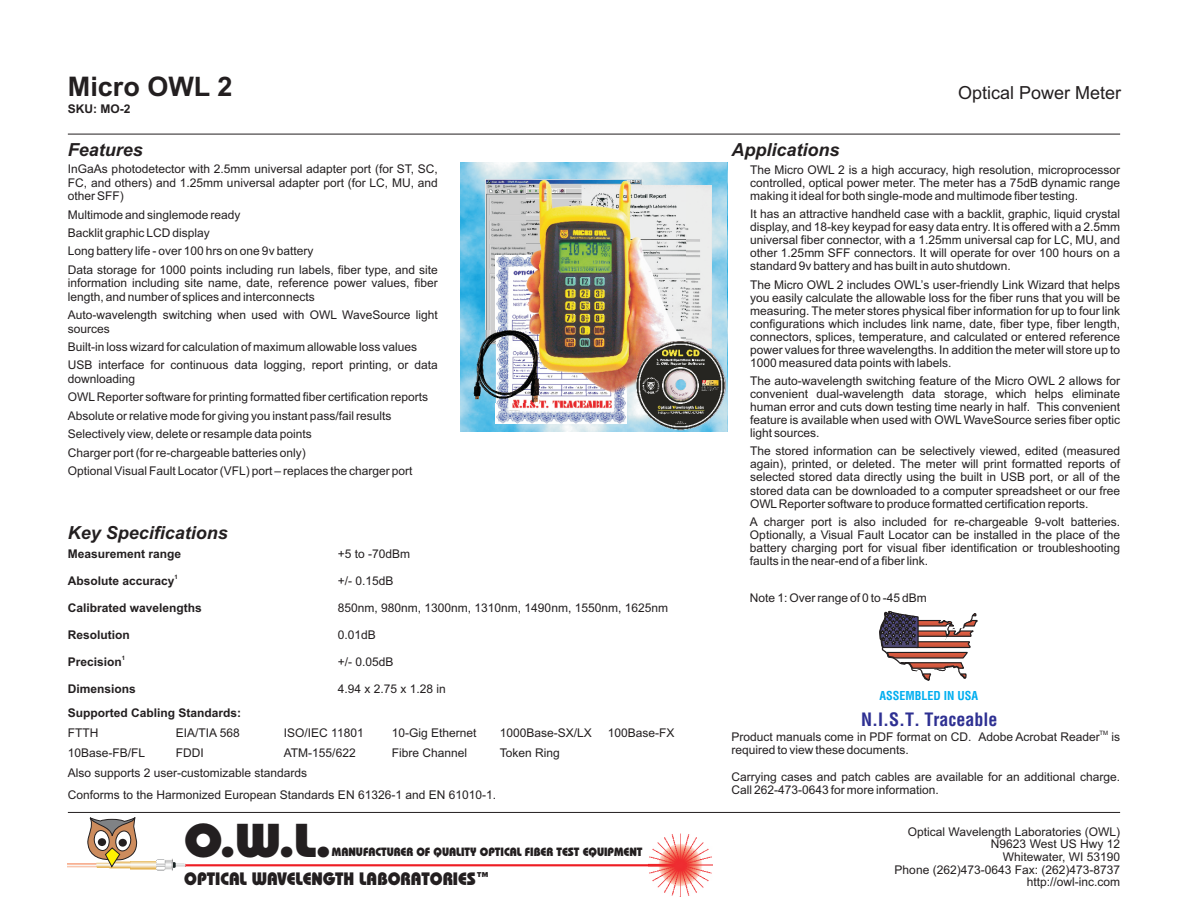
<style>
.page{position:relative;width:1188px;height:918px;background:#fff}
.page>*{position:absolute;margin:0;border:0;box-sizing:border-box;transform-origin:0 0}
.t1{font:800 47.55px "Bauhaus IT Cby BT";color:#231f20;scale:1.05 1}
.t2{font:700 27px "Arial";color:#231f20}
.t3{font:italic 700 18px "Arial";color:#231f20}
.t4{font:800 18px "Bauhaus IT Cby BT";color:#231f20;scale:.92 1}
.t5{font:18px "Arial";color:#231f20}
.t6{font:700 condensed 18px "Helvetica";color:#2e3092}
.t7{font:12px/13px "Arial";color:#231f20}
.t8{font:700 12px "Arial";color:#231f20}
.t9{font:800 12px "Bauhaus IT Cby BT";color:#231f20;scale:.92 1}
.t10{font:700 condensed 12px "Helvetica";color:#00aeef}
.t11{font:6px "Arial";color:#231f20}
.t12{font:700 6px "Arial";color:#231f20}
</style>
<div class="page">
<hr style="left:68px;top:134px;width:1052px;height:1px;background:#231f20">
<hr style="left:68px;top:812px;width:1052px;height:1px;background:#231f20">
<hr style="left:138px;top:864px;width:543px;height:2px;background:#ee1d23">
<img style="left:648px;top:834px;width:65px;height:63px">
<img style="left:68px;top:858px;width:117px;height:13px">
<svg style="left:87px;top:817px;width:50px;height:51px"></svg>
<svg style="left:460px;top:163px;width:268px;height:269px"></svg>
<img style="left:485px;top:180px;width:157px;height:151px">
<img style="left:686px;top:185px;width:26px;height:157px">
<img style="left:496px;top:255px;width:130px;height:169px">
<img style="left:526px;top:181px;width:160px;height:211px">
<img style="left:637px;top:342px;width:88px;height:88px">
<img style="left:474px;top:331px;width:65px;height:72px">
<svg style="left:879px;top:610px;width:99px;height:71px"></svg>
<h2 class="t2" style="left:68px;top:77px;width:166px">Micro OWL 2</h2>
<p class="t8" style="left:68px;top:104px;width:64px">SKU: MO-2</p>
<h3 class="t5" style="left:958px;top:85px;width:165px">Optical Power Meter</h3>
<h3 class="t3" style="left:68px;top:143px;width:77px">Features</h3>
<h3 class="t3" style="left:732px;top:143px;width:110px">Applications</h3>
<p class="t7" style="left:68px;top:164px;width:372px;text-align:justify">InGaAs photodetector with 2.5mm universal adapter port (for ST, SC, FC, and others) and 1.25mm universal adapter port (for LC, MU, and other SFF)</p>
<p class="t7" style="left:68px;top:206px;width:372px;line-height:18.5px">Multimode and singlemode ready<br>Backlit graphic LCD display<br>Long battery life - over 100 hrs on one 9v battery<br>Data storage for 1000 points including run labels, fiber type, and site</p>
<p class="t7" style="left:68px;top:278px;width:372px">information including site name, date, reference power values, fiber length, and number of splices and interconnects</p>
<p class="t7" style="left:68px;top:309px;width:372px">Auto-wavelength switching when used with OWL WaveSource light sources</p>
<p class="t7" style="left:68px;top:339px;width:372px;line-height:18.5px">Built-in loss wizard for calculation of maximum allowable loss values<br>USB interface for continuous data logging, report printing, or data</p>
<p class="t7" style="left:68px;top:371px;width:362px;line-height:18.5px">downloading<br>OWLReporter software for printing formatted fiber certification reports Absolute or relative mode for giving you instant pass/fail results Selectively view, delete or resample data points<br>Charger port (for re-chargeable batteries only)<br>Optional Visual Fault Locator (VFL) port – replaces the charger port</p>
<p class="t7" style="left:750px;top:164px;width:372px;text-align:justify">The Micro OWL 2 is a high accuracy, high resolution, microprocessor controlled, optical power meter. The meter has a 75dB dynamic range making it ideal for both single-mode and multimode fiber testing.</p>
<p class="t7" style="left:750px;top:208px;width:372px;text-align:justify">It has an attractive handheld case with a backlit, graphic, liquid crystal display, and 18-key keypad for easy data entry. It is offered with a 2.5mm universal fiber connector, with a 1.25mm universal cap for LC, MU, and other 1.25mm SFF connectors. It will operate for over 100 hours on a standard 9v battery and has built in auto shutdown.</p>
<p class="t7" style="left:750px;top:279px;width:372px;text-align:justify">The Micro OWL 2 includes OWL’s user-friendly Link Wizard that helps you easily calculate the allowable loss for the fiber runs that you will be measuring. The meter stores physical fiber information for up to four link configurations which includes link name, date, fiber type, fiber length, connectors, splices, temperature, and calculated or entered reference power values for three wavelengths. In addition the meter will store up to 1000 measured data points with labels.</p>
<p class="t7" style="left:750px;top:375px;width:372px;text-align:justify">The auto-wavelength switching feature of the Micro OWL 2 allows for convenient dual-wavelength data storage, which helps eliminate human error and cuts down testing time nearly in half. This convenient feature is available when used with OWL WaveSource series fiber optic light sources.</p>
<p class="t7" style="left:750px;top:446px;width:372px;text-align:justify">The stored information can be selectively viewed, edited (measured again), printed, or deleted. The meter will print formatted reports of selected stored data directly using the built in USB port, or all of the stored data can be downloaded to a computer spreadsheet or our free OWLReporter software to produce formatted certification reports.</p>
<p class="t7" style="left:750px;top:516px;width:372px;text-align:justify">A charger port is also included for re-chargeable 9-volt batteries.<br>Optionally, a Visual Fault Locator can be installed in the place of the battery charging port for visual fiber identification or troubleshooting faults in the near-end of a fiber link.</p>
<p class="t7" style="left:750px;top:592px;width:178px">Note 1: Over range of 0 to -45 dBm</p>
<h3 class="t3" style="left:68px;top:526px;width:162px">Key Specifications</h3>
<p class="t8" style="left:68px;top:549px;width:115px">Measurement range</p>
<p class="t7" style="left:338px;top:548px;width:74px">+5 to -70dBm</p>
<p class="t12" style="left:175px;top:575px;width:5px">1</p>
<p class="t8" style="left:68px;top:576px;width:108px">Absolute accuracy</p>
<p class="t7" style="left:338px;top:575px;width:57px">+/- 0.15dB</p>
<p class="t8" style="left:68px;top:603px;width:136px">Calibrated wavelengths</p>
<p class="t7" style="left:338px;top:602px;width:332px">850nm, 980nm, 1300nm, 1310nm, 1490nm, 1550nm, 1625nm</p>
<p class="t8" style="left:68px;top:630px;width:64px">Resolution</p>
<p class="t7" style="left:338px;top:629px;width:40px">0.01dB</p>
<p class="t12" style="left:122px;top:656px;width:5px">1</p>
<p class="t8" style="left:68px;top:657px;width:56px">Precision</p>
<p class="t7" style="left:338px;top:656px;width:57px">+/- 0.05dB</p>
<p class="t8" style="left:68px;top:684px;width:70px">Dimensions</p>
<p class="t7" style="left:338px;top:683px;width:110px">4.94 x 2.75 x 1.28 in</p>
<p class="t8" style="left:68px;top:708px;width:175px">Supported Cabling Standards:</p>
<p class="t7" style="left:68px;top:727px;width:32px">FTTH</p>
<p class="t7" style="left:176px;top:727px;width:66px">EIA/TIA 568</p>
<p class="t7" style="left:284px;top:727px;width:81px">ISO/IEC 11801</p>
<p class="t7" style="left:392px;top:727px;width:86px">10-Gig Ethernet</p>
<p class="t7" style="left:500px;top:727px;width:94px">1000Base-SX/LX</p>
<p class="t7" style="left:608px;top:727px;width:68px">100Base-FX</p>
<p class="t7" style="left:68px;top:747px;width:79px">10Base-FB/FL</p>
<p class="t7" style="left:176px;top:747px;width:29px">FDDI</p>
<p class="t7" style="left:284px;top:747px;width:73px">ATM-155/622</p>
<p class="t7" style="left:392px;top:747px;width:77px">Fibre Channel</p>
<p class="t7" style="left:500px;top:747px;width:62px">Token Ring</p>
<p class="t7" style="left:68px;top:763px;width:430px;line-height:22px">Also supports 2 user-customizable standards<br>Conforms to the Harmonized European Standards EN 61326-1 and EN 61010-1.</p>
<p class="t10" style="left:880px;top:689px;width:100px">ASSEMBLED IN USA</p>
<h3 class="t6" style="left:861px;top:708px;width:138px">N.I.S.T. Traceable</h3>
<p class="t11" style="left:1100px;top:730px;width:10px">TM</p>
<p class="t7" style="left:731px;top:731px;width:390px">Product manuals come in PDF format on CD. Adobe Acrobat Reader is required to view these documents.</p>
<p class="t7" style="left:731px;top:771px;width:390px">Carrying cases and patch cables are available for an additional charge.<br>Call 262-473-0643 for more information.</p>
<h1 class="t1" style="left:184px;top:821px;width:141px">O.W.L.</h1>
<h3 class="t4" style="left:184px;top:872px;width:334px">OPTICAL WAVELENGTH LABORATORIES™</h3>
<p class="t9" style="left:332px;top:847px;width:339px">MANUFACTURER OF QUALITY OPTICAL FIBER TEST EQUIPMENT</p>
<p class="t7" style="left:895px;top:826px;width:227px;text-align:right">Optical Wavelength Laboratories (OWL)<br>N9623 West US Hwy 12<br>Whitewater, WI 53190<br>Phone (262)473-0643 Fax: (262)473-8737 http://owl-inc.com</p>
</div>
